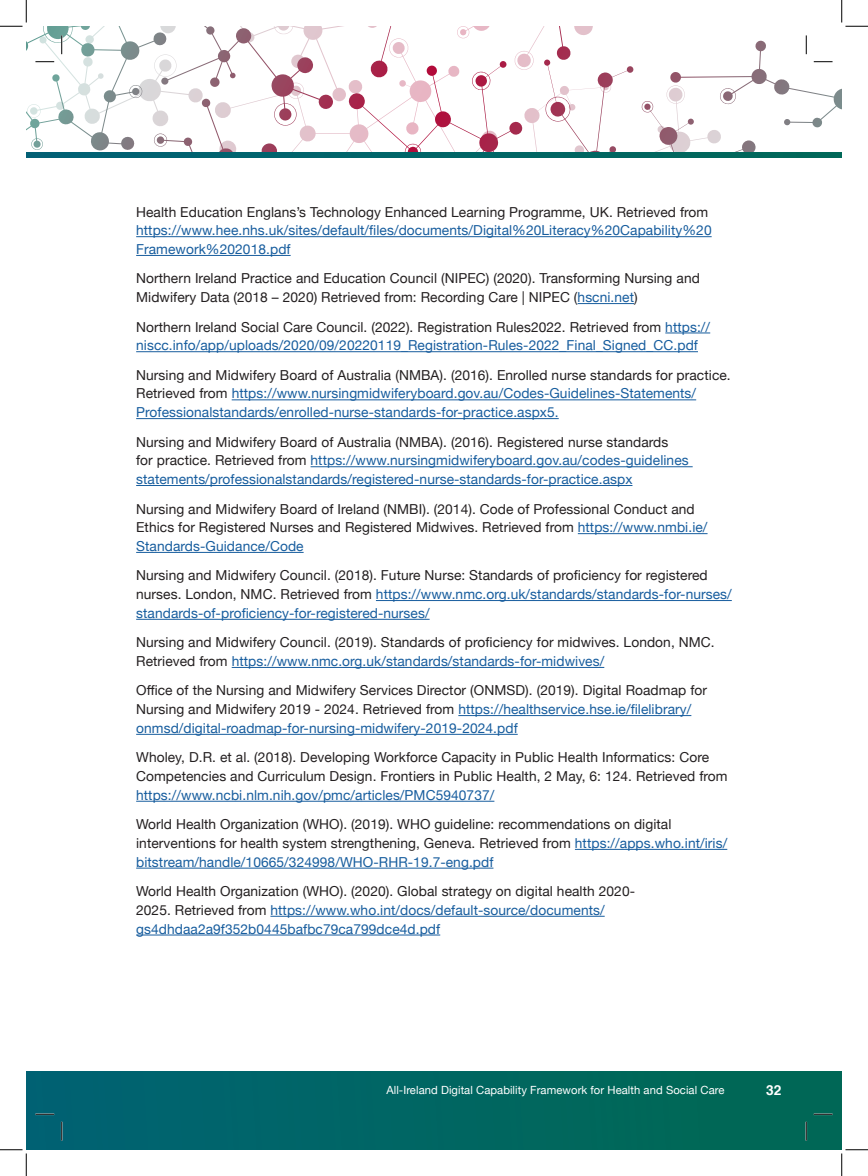
<style>
.page{position:relative;width:868px;height:1176px;background:#fff}
.page>*{position:absolute;margin:0;border:0;box-sizing:border-box;transform-origin:0 0}
.T{font:13.75px/18.8px "Helvetica Neue";letter-spacing:.005em;color:#231f20}
.T-2{font:13.75px/18.8px "Helvetica Neue";letter-spacing:.005em;color:#175d9e}
.t1{font:700 13.75px "Helvetica";color:#fff}
.t2{font:11.25px "Helvetica Neue";letter-spacing:.005em;color:#fff}
.s1{color:#231f20}
.s2{color:#175d9e}
</style>
<div class="page">
<div style="left:26px;top:1072px;width:815px;height:77px;background:linear-gradient(to right,#006373,#006852)"></div>
<svg style="left:26px;top:154px;width:815px;height:4px;background:#006466"></svg>
<hr style="left:136px;top:236px;width:575px;height:1px;background:#175d9e">
<hr style="left:136px;top:255px;width:154px;height:1px;background:#175d9e">
<hr style="left:577px;top:303px;width:57px;height:1px;background:#175d9e">
<hr style="left:665px;top:333px;width:45px;height:1px;background:#175d9e">
<hr style="left:136px;top:351px;width:562px;height:1px;background:#175d9e">
<hr style="left:232px;top:399px;width:464px;height:1px;background:#175d9e">
<hr style="left:136px;top:418px;width:422px;height:1px;background:#175d9e">
<hr style="left:310px;top:466px;width:382px;height:1px;background:#175d9e">
<hr style="left:136px;top:485px;width:496px;height:1px;background:#175d9e">
<hr style="left:577px;top:533px;width:130px;height:1px;background:#175d9e">
<hr style="left:136px;top:552px;width:167px;height:1px;background:#175d9e">
<hr style="left:376px;top:600px;width:355px;height:1px;background:#175d9e">
<hr style="left:136px;top:619px;width:293px;height:1px;background:#175d9e">
<hr style="left:232px;top:667px;width:372px;height:1px;background:#175d9e">
<hr style="left:458px;top:715px;width:233px;height:1px;background:#175d9e">
<hr style="left:136px;top:734px;width:381px;height:1px;background:#175d9e">
<hr style="left:136px;top:801px;width:358px;height:1px;background:#175d9e">
<hr style="left:575px;top:849px;width:152px;height:1px;background:#175d9e">
<hr style="left:136px;top:868px;width:357px;height:1px;background:#175d9e">
<hr style="left:270px;top:916px;width:334px;height:1px;background:#175d9e">
<hr style="left:136px;top:934px;width:304px;height:1px;background:#175d9e">
<svg style="left:35px;top:1113px;width:19px;height:2px"></svg>
<svg style="left:813px;top:1113px;width:19px;height:2px"></svg>
<svg style="left:61px;top:1122px;width:1px;height:18px"></svg>
<svg style="left:805px;top:1122px;width:2px;height:18px"></svg>
<svg style="left:0;top:1149px;width:27px;height:27px"></svg>
<svg style="left:0;top:0;width:867px;height:154px"></svg>
<svg style="left:841px;top:1149px;width:26px;height:27px"></svg>
<p class="T-2" style="left:136px;top:203px;width:577px"><span class="s1">Health Education Englans’s Technology Enhanced Learning Programme, UK. Retrieved from </span>https://www.hee.nhs.uk/sites/default/files/documents/Digital%20Literacy%20Capability%20<br>Framework%202018.pdf</p>
<p class="T" style="left:136px;top:270px;width:565px">Northern Ireland Practice and Education Council (NIPEC) (2020). Transforming Nursing and<br>Midwifery Data (2018 – 2020) Retrieved from: Recording Care | NIPEC (<span class="s2">hscni.net</span>)</p>
<p class="T-2" style="left:136px;top:318px;width:575px"><span class="s1">Northern Ireland Social Care Council. (2022). Registration Rules2022. Retrieved from</span> https:// niscc.info/app/uploads/2020/09/20220119_Registration-Rules-2022_Final_Signed_CC.pdf</p>
<p class="T-2" style="left:136px;top:366px;width:596px"><span class="s1">Nursing and Midwifery Board of Australia (NMBA). (2016). Enrolled nurse standards for practice.<br>Retrieved from</span> https://www.nursingmidwiferyboard.gov.au/Codes-Guidelines-Statements/<br>Professionalstandards/enrolled-nurse-standards-for-practice.aspx5.</p>
<p class="T-2" style="left:136px;top:433px;width:554px"><span class="s1">Nursing and Midwifery Board of Australia (NMBA). (2016). Registered nurse standards<br>for practice. Retrieved from</span> https://www.nursingmidwiferyboard.gov.au/codes-guidelines statements/professionalstandards/registered-nurse-standards-for-practice.aspx</p>
<p class="T" style="left:136px;top:500px;width:573px">Nursing and Midwifery Board of Ireland (NMBI). (2014). Code of Professional Conduct and<br>Ethics for Registered Nurses and Registered Midwives. Retrieved from <span class="s2">https://www.nmbi.ie/<br>Standards-Guidance/Code</span></p>
<p class="T" style="left:136px;top:567px;width:597px">Nursing and Midwifery Council. (2018). Future Nurse: Standards of proficiency for registered nurses. London, NMC. Retrieved from <span class="s2">https://www.nmc.org.uk/standards/standards-for-nurses/ standards-of-proficiency-for-registered-nurses/</span></p>
<p class="T" style="left:136px;top:634px;width:580px">Nursing and Midwifery Council. (2019). Standards of proficiency for midwives. London, NMC.<br>Retrieved from <span class="s2">https://www.nmc.org.uk/standards/standards-for-midwives/</span></p>
<p class="T" style="left:136px;top:682px;width:572px">Office of the Nursing and Midwifery Services Director (ONMSD). (2019). Digital Roadmap for<br>Nursing and Midwifery 2019 - 2024. Retrieved from <span class="s2">https://healthservice.hse.ie/filelibrary/ onmsd/digital-roadmap-for-nursing-midwifery-2019-2024.pdf</span></p>
<p class="T" style="left:136px;top:749px;width:593px">Wholey, D.R. et al. (2018). Developing Workforce Capacity in Public Health Informatics: Core<br>Competencies and Curriculum Design. Frontiers in Public Health, 2 May, 6: 124. Retrieved from <span class="s2">https://www.ncbi.nlm.nih.gov/pmc/articles/PMC5940737/</span></p>
<p class="T" style="left:136px;top:816px;width:592px">World Health Organization (WHO). (2019). WHO guideline: recommendations on digital interventions for health system strengthening, Geneva. Retrieved from <span class="s2">https://apps.who.int/iris/ bitstream/handle/10665/324998/WHO-RHR-19.7-eng.pdf</span></p>
<p class="T-2" style="left:136px;top:882px;width:500px"><span class="s1">World Health Organization (WHO). (2020). Global strategy on digital health 2020-<br>2025. Retrieved from</span> https://www.who.int/docs/default-source/documents/ gs4dhdaa2a9f352b0445bafbc79ca799dce4d.pdf</p>
<p class="t2" style="left:386px;top:1081px;width:339px">All-Ireland Digital Capability Framework for Health and Social Care</p>
<p class="t1" style="left:766px;top:1079px;width:17px">32</p>
</div>
